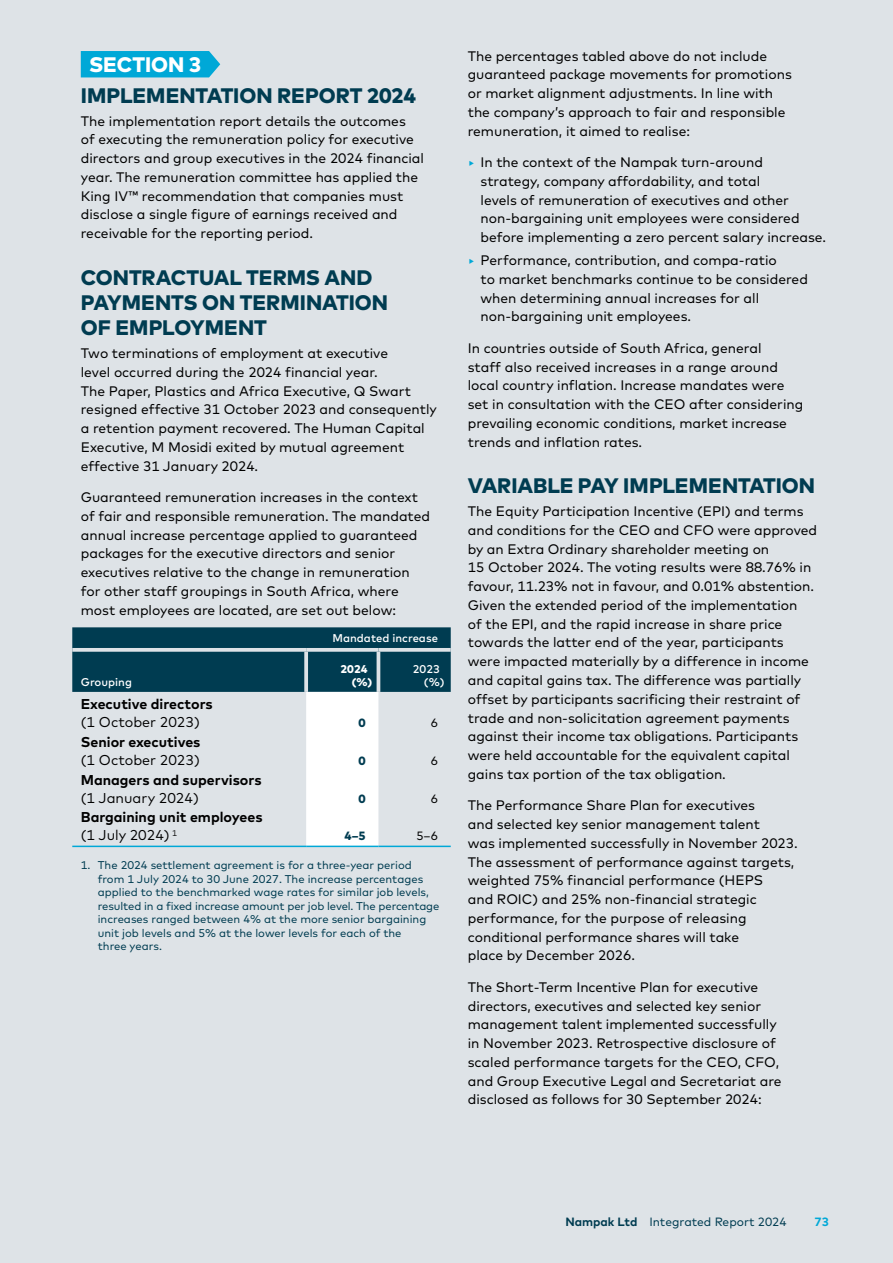
<style>
.page{position:relative;width:893px;height:1263px;background:#dee3e7}
.page>*{position:absolute;margin:0;border:0;box-sizing:border-box;transform-origin:0 0}
.Subheading_1{font:800 21px/25.2px "Mark Pro";letter-spacing:-.005em;color:#003c51}
.t1{font:800 21px "Mark Pro";color:#fff}
.AFS_Table_Body_Text{font:700 14.25px/18px "Mark Pro";color:#000}
.Body_Text{font:13.8px/18.8px "Mark Pro";color:#000}
.t2{font:12px "Mark Pro";color:#003c51}
.AFS_Figures{font:800 12px "Mark Pro";color:#003c51}
.AFS_Figures-2{font:12px "Mark Pro";color:#000}
.t3{font:700 12px "Mark Pro";color:#00a8d7}
.Footnote_End{font:11.25px/13.5px "Mark Pro";color:#003c51}
.AFS_Table_Bridge{font:500 11.25px "Mark Pro";color:#fff}
.AFS_Table_Body_Text-2{font:500 11.25px "Mark Pro";color:#fff}
.AFS_Table_Figures_To{font:800 11.25px "Mark Pro";color:#fff}
.AFS_Table_Figures_To-2{font:500 11.25px "Mark Pro";color:#fff}
.s1{font-weight:400}
.s2{color:#00a8d7}
.s3{font-weight:700}
</style>
<div class="page">
<div style="left:81px;top:51px;width:139px;height:26px;background:#00a8d7"></div>
<svg style="left:72px;top:627px;width:379px;height:219px"></svg>
<hr style="left:72px;top:846px;width:234px;height:1px;background:#00a8d7">
<hr style="left:306px;top:846px;width:72px;height:1px;background:#00a8d7">
<hr style="left:378px;top:846px;width:73px;height:1px;background:#00a8d7">
<svg style="left:304px;top:652px;width:4px;height:40px"></svg>
<hr style="left:377px;top:652px;width:3px;height:40px;background:#dee3e7">
<svg style="left:72px;top:648px;width:234px;height:4px"></svg>
<svg style="left:306px;top:648px;width:72px;height:4px"></svg>
<svg style="left:378px;top:648px;width:73px;height:4px"></svg>
<p class="t1" style="left:89px;top:48px;width:114px">SECTION 3</p>
<p class="Subheading_1" style="left:81px;top:81px;width:337px">IMPLEMENTATION REPORT 2024</p>
<p class="Body_Text" style="left:81px;top:110px;width:345px">The implementation report details the outcomes<br>of executing the remuneration policy for executive directors and group executives in the 2024 financial year. The remuneration committee has applied the King IV™ recommendation that companies must disclose a single figure of earnings received and receivable for the reporting period.</p>
<p class="Subheading_1" style="left:81px;top:263px;width:309px">CONTRACTUAL TERMS AND<br>PAYMENTS ON TERMINATION<br>OF EMPLOYMENT</p>
<p class="Body_Text" style="left:81px;top:343px;width:358px">Two terminations of employment at executive<br>level occurred during the 2024 financial year.<br>The Paper, Plastics and Africa Executive, Q Swart resigned effective 31 October 2023 and consequently a retention payment recovered. The Human Capital Executive, M Mosidi exited by mutual agreement effective 31 January 2024.</p>
<p class="Body_Text" style="left:81px;top:487px;width:351px">Guaranteed remuneration increases in the context of fair and responsible remuneration. The mandated annual increase percentage applied to guaranteed packages for the executive directors and senior executives relative to the change in remuneration for other staff groupings in South Africa, where most employees are located, are set out below:</p>
<p class="AFS_Table_Bridge" style="left:332px;top:630px;width:107px">Mandated increase</p>
<p class="AFS_Table_Body_Text-2" style="left:81px;top:673px;width:53px">Grouping</p>
<p class="AFS_Table_Figures_To" style="left:341px;top:661px;width:28px">2024</p>
<p class="AFS_Table_Figures_To" style="left:352px;top:673px;width:22px">(%)</p>
<p class="AFS_Table_Figures_To-2" style="left:413px;top:661px;width:28px">2023</p>
<p class="AFS_Table_Figures_To-2" style="left:424px;top:673px;width:22px">(%)</p>
<p class="AFS_Table_Body_Text" style="left:81px;top:694px;width:133px">Executive directors <span class="s1">(1 October 2023)</span></p>
<p class="AFS_Table_Body_Text" style="left:81px;top:732px;width:121px">Senior executives <span class="s1">(1 October 2023)</span></p>
<p class="AFS_Table_Body_Text" style="left:81px;top:769px;width:182px">Managers and supervisors <span class="s1">(1 January 2024)</span></p>
<p class="AFS_Figures" style="left:358px;top:714px;width:9px">0</p>
<p class="AFS_Figures-2" style="left:431px;top:714px;width:9px">6</p>
<p class="AFS_Figures" style="left:358px;top:751px;width:9px">0</p>
<p class="AFS_Figures-2" style="left:431px;top:752px;width:9px">6</p>
<p class="AFS_Figures" style="left:358px;top:789px;width:9px">0</p>
<p class="AFS_Figures-2" style="left:431px;top:789px;width:9px">6</p>
<p class="AFS_Table_Body_Text" style="left:81px;top:807px;width:183px">Bargaining unit employees <span class="s1">(1 July 2024)</span> <sup>1</sup></p>
<p class="AFS_Figures" style="left:344px;top:827px;width:23px">4–5</p>
<p class="AFS_Figures-2" style="left:416px;top:827px;width:23px">5–6</p>
<p class="Footnote_End" style="left:98px;top:857px;width:343px;text-indent:-17px">1. The 2024 settlement agreement is for a three-year period from 1 July 2024 to 30 June 2027. The increase percentages applied to the benchmarked wage rates for similar job levels, resulted in a fixed increase amount per job level. The percentage increases ranged between 4% at the more senior bargaining unit job levels and 5% at the lower levels for each of the<br>three years.</p>
<p class="Body_Text" style="left:468px;top:45px;width:326px">The percentages tabled above do not include guaranteed package movements for promotions or market alignment adjustments. In line with the company’s approach to fair and responsible remuneration, it aimed to realise:</p>
<p class="Body_Text" style="left:480px;top:152px;width:347px;text-indent:-13px"><span class="s2">‣</span> In the context of the Nampak turn-around<br>strategy, company affordability, and total<br>levels of remuneration of executives and other non-bargaining unit employees were considered before implementing a zero percent salary increase.</p>
<p class="Body_Text" style="left:480px;top:250px;width:329px;text-indent:-13px"><span class="s2">‣</span> Performance, contribution, and compa-ratio<br>to market benchmarks continue to be considered when determining annual increases for all non-bargaining unit employees.</p>
<p class="Body_Text" style="left:468px;top:338px;width:337px">In countries outside of South Africa, general<br>staff also received increases in a range around local country inflation. Increase mandates were set in consultation with the CEO after considering prevailing economic conditions, market increase trends and inflation rates.</p>
<p class="Subheading_1" style="left:468px;top:471px;width:349px">VARIABLE PAY IMPLEMENTATION</p>
<p class="Body_Text" style="left:468px;top:501px;width:351px">The Equity Participation Incentive (EPI) and terms and conditions for the CEO and CFO were approved by an Extra Ordinary shareholder meeting on<br>15 October 2024. The voting results were 88.76% in favour, 11.23% not in favour, and 0.01% abstention.<br>Given the extended period of the implementation<br>of the EPI, and the rapid increase in share price towards the latter end of the year, participants were impacted materially by a difference in income and capital gains tax. The difference was partially offset by participants sacrificing their restraint of trade and non-solicitation agreement payments against their income tax obligations. Participants were held accountable for the equivalent capital gains tax portion of the tax obligation.</p>
<p class="Body_Text" style="left:468px;top:795px;width:332px">The Performance Share Plan for executives<br>and selected key senior management talent<br>was implemented successfully in November 2023.<br>The assessment of performance against targets, weighted 75% financial performance (HEPS<br>and ROIC) and 25% non-financial strategic performance, for the purpose of releasing conditional performance shares will take<br>place by December 2026.</p>
<p class="Body_Text" style="left:468px;top:976px;width:315px">The Short-Term Incentive Plan for executive directors, executives and selected key senior management talent implemented successfully in November 2023. Retrospective disclosure of scaled performance targets for the CEO, CFO, and Group Executive Legal and Secretariat are disclosed as follows for 30 September 2024:</p>
<p class="t2" style="left:565px;top:1212px;width:223px"><span class="s3">Nampak Ltd</span> Integrated Report 2024</p>
<p class="t3" style="left:814px;top:1212px;width:16px">73</p>
</div>
